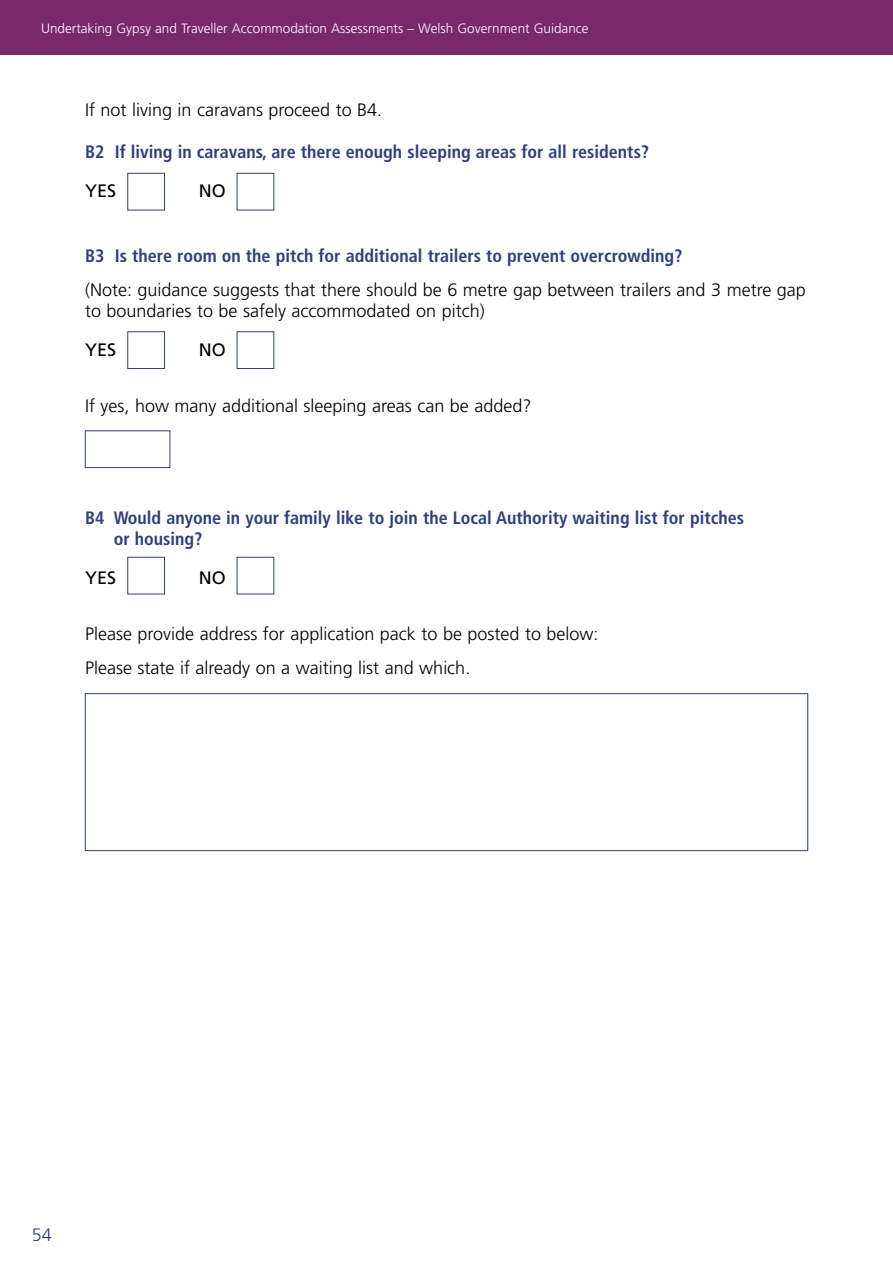
<style>
.page{position:relative;width:893px;height:1263px;background:#fff}
.page>*{position:absolute;margin:0;border:0;box-sizing:border-box;transform-origin:0 0}
.table_text{font:300 18px/21.6px "Frutiger LT Std";color:#000}
.sub_sub_heading{font:700 condensed 18px/21.6px "Frutiger LT Std";color:#2f3f7f}
.table_text-2{font:18px "Frutiger LT Std";color:#000}
.t1{font:300 18px "Frutiger LT Std";color:#2f3f7f}
.t2{font:300 13.5px "Frutiger LT Std";color:#fff}
</style>
<div class="page">
<div style="left:0;top:0;width:893px;height:55px;background:#79286b"></div>
<div style="left:128px;top:173px;width:37px;height:37px;background:#fff;border:1px solid #2f3f7f"></div>
<div style="left:128px;top:557px;width:37px;height:37px;background:#fff;border:1px solid #2f3f7f"></div>
<div style="left:85px;top:693px;width:723px;height:158px;background:#fff;border:1px solid #2f3f7f"></div>
<div style="left:128px;top:332px;width:37px;height:37px;background:#fff;border:1px solid #2f3f7f"></div>
<div style="left:85px;top:431px;width:85px;height:37px;background:#fff;border:1px solid #2f3f7f"></div>
<p class="t2" style="left:41px;top:20px;width:549px">Undertaking Gypsy and Traveller Accommodation Assessments – Welsh Government Guidance</p>
<p class="table_text" style="left:85px;top:99px;width:299px">If not living in caravans proceed to B4.</p>
<p class="sub_sub_heading" style="left:85px;top:141px;width:566px">B2 If living in caravans, are there enough sleeping areas for all residents?</p>
<p class="table_text-2" style="left:85px;top:180px;width:33px">YES</p>
<p class="table_text-2" style="left:199px;top:180px;width:28px">NO</p>
<p class="sub_sub_heading" style="left:85px;top:244px;width:599px">B3 Is there room on the pitch for additional trailers to prevent overcrowding?</p>
<p class="table_text" style="left:85px;top:279px;width:722px">(Note: guidance suggests that there should be 6 metre gap between trailers and 3 metre gap to boundaries to be safely accommodated on pitch)</p>
<p class="table_text-2" style="left:85px;top:339px;width:33px">YES</p>
<p class="table_text-2" style="left:199px;top:339px;width:28px">NO</p>
<p class="table_text" style="left:85px;top:395px;width:448px">If yes, how many additional sleeping areas can be added?</p>
<p class="sub_sub_heading" style="left:114px;top:507px;width:632px;text-indent:-29px">B4 Would anyone in your family like to join the Local Authority waiting list for pitches or housing?</p>
<p class="table_text-2" style="left:85px;top:567px;width:33px">YES</p>
<p class="table_text-2" style="left:199px;top:567px;width:28px">NO</p>
<p class="table_text" style="left:85px;top:623px;width:515px">Please provide address for application pack to be posted to below:</p>
<p class="table_text" style="left:85px;top:657px;width:387px">Please state if already on a waiting list and which.</p>
<p class="t1" style="left:32px;top:1225px;width:22px">54</p>
</div>
